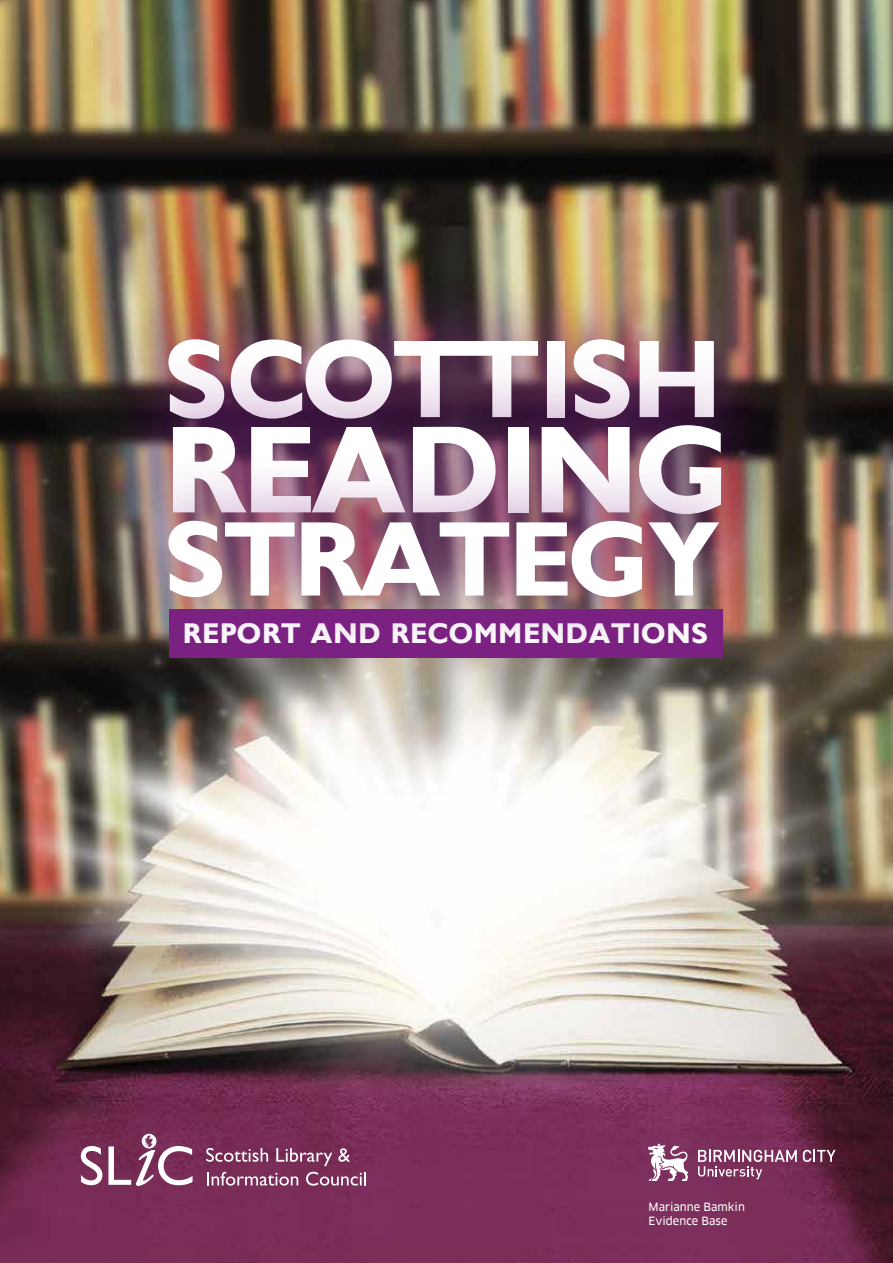
<style>
.page{position:relative;width:893px;height:1263px;background:#fff}
.page>*{position:absolute;margin:0;border:0;box-sizing:border-box;transform-origin:0 0}
.t1{font:700 120.9px "Gibson";color:#fff}
.t2{font:700 107.7px "Gibson";color:#fff}
.t3{font:700 103.65px "Gibson";color:#fff}
.t4{font:700 28.05px "Gibson";letter-spacing:.05em;color:#fff}
.t5{font:11.1px/13.4px "Clan Offc News";color:#fff}
</style>
<div class="page">
<img style="left:0;top:0;width:893px;height:1263px">
<img style="left:104px;top:274px;width:677px;height:78px">
<img style="left:97px;top:352px;width:699px;height:237px">
<svg style="left:206px;top:1148px;width:62px;height:14px"></svg>
<svg style="left:276px;top:1148px;width:56px;height:18px"></svg>
<svg style="left:338px;top:1148px;width:12px;height:14px"></svg>
<svg style="left:207px;top:1172px;width:91px;height:13px"></svg>
<svg style="left:306px;top:1172px;width:60px;height:13px"></svg>
<svg style="left:81px;top:1146px;width:21px;height:39px"></svg>
<svg style="left:108px;top:1134px;width:85px;height:52px"></svg>
<svg style="left:648px;top:1143px;width:40px;height:38px"></svg>
<svg style="left:803px;top:1150px;width:33px;height:12px"></svg>
<svg style="left:698px;top:1150px;width:99px;height:29px;background:#9c6383"></svg>
<img style="left:106px;top:457px;width:669px;height:203px">
<h2 class="t2" style="left:168px;top:317px;width:556px">SCOTTISH</h2>
<h1 class="t1" style="left:168px;top:400px;width:566px">READING</h1>
<h3 class="t3" style="left:168px;top:499px;width:556px">STRATEGY</h3>
<h3 class="t4" style="left:184px;top:617px;width:527px">REPORT AND RECOMMENDATIONS</h3>
<p class="t5" style="left:648px;top:1201px;width:98px">Marianne Bamkin<br>Evidence Base</p>
</div>
